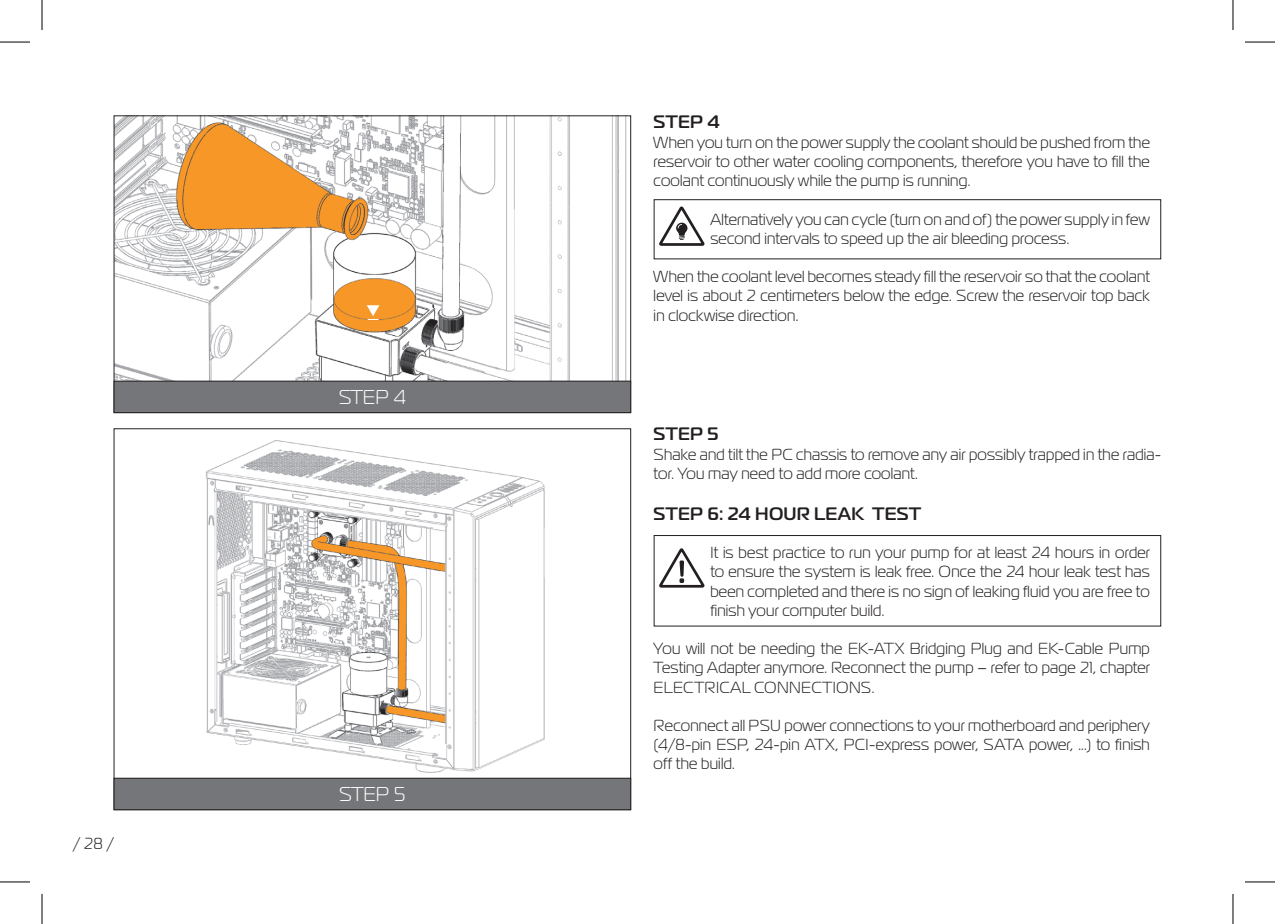
<style>
.page{position:relative;width:1275px;height:924px;background:#fff}
.page>*{position:absolute;margin:0;border:0;box-sizing:border-box;transform-origin:0 0}
.t1{font:20px "Magistral";color:#fff}
.t2{font:700 18px "Magistral";letter-spacing:.025em;color:#231f20}
.t3{font:16px/19.2px "Magistral";letter-spacing:.015em;color:#231f20;text-align:justify}
</style>
<div class="page">
<svg style="left:659px;top:206px;width:45px;height:40px"></svg>
<svg style="left:659px;top:548px;width:45px;height:39px"></svg>
<img style="left:116px;top:117px;width:511px;height:263px">
<img style="left:205px;top:440px;width:340px;height:333px">
<div style="left:114px;top:381px;width:516px;height:31px;background:#757679"></div>
<div style="left:114px;top:380px;width:517px;height:32px;border:1px solid #231f20"></div>
<div style="left:114px;top:777px;width:516px;height:32px;background:#757679"></div>
<div style="left:114px;top:777px;width:517px;height:32px;border:1px solid #231f20"></div>
<svg style="left:367px;top:305px;width:12px;height:15px"></svg>
<div style="left:653px;top:199px;width:508px;height:60px;border:1px solid #231f20"></div>
<div style="left:653px;top:534px;width:508px;height:92px;border:1px solid #231f20"></div>
<hr style="left:0;top:42px;width:30px;height:1px;background:#000">
<hr style="left:1245px;top:42px;width:30px;height:1px;background:#000">
<hr style="left:0;top:881px;width:30px;height:1px;background:#000">
<hr style="left:1245px;top:881px;width:30px;height:1px;background:#000">
<hr style="left:42px;top:0;width:1px;height:30px;background:#000">
<hr style="left:42px;top:893px;width:1px;height:30px;background:#000">
<hr style="left:1232px;top:0;width:1px;height:30px;background:#000">
<hr style="left:1232px;top:893px;width:1px;height:30px;background:#000">
<p class="t3" style="left:73px;top:833px;width:43px">/ 28 /</p>
<p class="t1" style="left:339px;top:384px;width:68px">STEP 4</p>
<p class="t1" style="left:339px;top:781px;width:68px">STEP 5</p>
<p class="t2" style="left:653px;top:110px;width:68px">STEP 4</p>
<p class="t3" style="left:653px;top:132px;width:498px">When you turn on the power supply the coolant should be pushed from the reservoir to other water cooling components, therefore you have to fill the coolant continuously while the pump is running.</p>
<p class="t3" style="left:710px;top:209px;width:441px">Alternatively you can cycle (turn on and of) the power supply in few second intervals to speed up the air bleeding process.</p>
<p class="t3" style="left:653px;top:266px;width:498px">When the coolant level becomes steady fill the reservoir so that the coolant level is about 2 centimeters below the edge. Screw the reservoir top back in clockwise direction.</p>
<p class="t2" style="left:653px;top:422px;width:67px">STEP 5</p>
<p class="t3" style="left:653px;top:443px;width:509px">Shake and tilt the PC chassis to remove any air possibly trapped in the radia&shy;tor. You may need to add more coolant.</p>
<p class="t2" style="left:653px;top:501px;width:269px">STEP 6: 24 HOUR LEAK TEST</p>
<p class="t3" style="left:710px;top:542px;width:441px">It is best practice to run your pump for at least 24 hours in order to ensure the system is leak free. Once the 24 hour leak test has been completed and there is no sign of leaking fluid you are free to finish your computer build.</p>
<p class="t3" style="left:653px;top:638px;width:498px">You will not be needing the EK-ATX Bridging Plug and EK-Cable Pump Testing Adapter anymore. Reconnect the pump – refer to page 21, chapter ELECTRICAL CONNECTIONS.</p>
<p class="t3" style="left:653px;top:715px;width:498px">Reconnect all PSU power connections to your motherboard and periphery (4/8-pin ESP, 24-pin ATX, PCI-express power, SATA power, ...) to finish off the build.</p>
</div>
